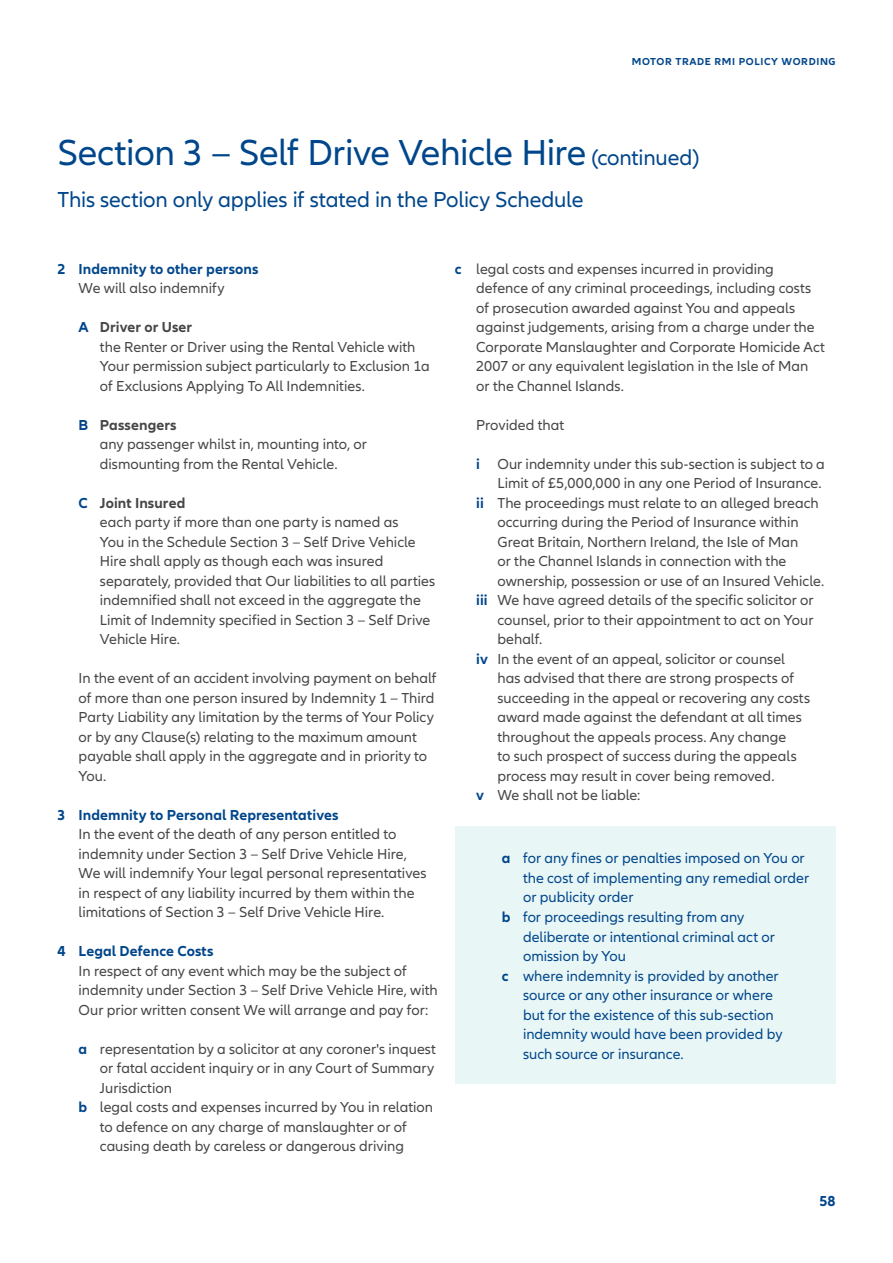
<style>
.page{position:relative;width:893px;height:1263px;background:#fff}
.page>*{position:absolute;margin:0;border:0;box-sizing:border-box;transform-origin:0 0}
.t1{font:37.5px "Allianz Neo";letter-spacing:-.01em;color:#00468b}
.t2{font:22.5px "Allianz Neo";letter-spacing:-.01em;color:#00468b}
.t3{font:15px/19.5px "Allianz Neo";color:#464547}
.t4{font:15px "Allianz Neo";color:#00468b}
.t5{font:700 15px "Allianz Neo";letter-spacing:.005em;color:#00468b}
.t6{font:700 10.5px "Allianz Neo";letter-spacing:.06em;color:#00468b}
.s1{font-size:22.5px}
.s2{font-weight:700;color:#00468b}
.s3{font-weight:700}
</style>
<div class="page">
<div style="left:455px;top:826px;width:381px;height:258px;background:#e9f6f6"></div>
<p class="t6" style="left:632px;top:56px;width:205px">MOTOR TRADE RMI POLICY WORDING</p>
<h1 class="t1" style="left:57px;top:132px;width:644px">Section 3 – Self Drive Vehicle Hire <span class="s1">(continued)</span></h1>
<h2 class="t2" style="left:57px;top:187px;width:527px">This section only applies if stated in the Policy Schedule</h2>
<p class="t5" style="left:57px;top:260px;width:203px">2 Indemnity to other persons</p>
<p class="t3" style="left:79px;top:279px;width:147px">We will also indemnify</p>
<p class="t3" style="left:100px;top:318px;width:331px;text-indent:-21px"><span class="s2">A</span> <span class="s3">Driver or User<br></span>the Renter or Driver using the Rental Vehicle with Your permission subject particularly to Exclusion 1a of Exclusions Applying To All Indemnities.</p>
<p class="t3" style="left:100px;top:415px;width:269px;text-indent:-21px"><span class="s2">B</span> <span class="s3">Passengers<br></span>any passenger whilst in, mounting into, or dismounting from the Rental Vehicle.</p>
<p class="t3" style="left:100px;top:493px;width:337px;text-indent:-21px"><span class="s2">C</span> <span class="s3">Joint Insured<br></span>each party if more than one party is named as<br>You in the Schedule Section 3 – Self Drive Vehicle Hire shall apply as though each was insured separately, provided that Our liabilities to all parties indemnified shall not exceed in the aggregate the Limit of Indemnity specified in Section 3 – Self Drive Vehicle Hire.</p>
<p class="t3" style="left:79px;top:669px;width:359px">In the event of an accident involving payment on behalf of more than one person insured by Indemnity 1 – Third Party Liability any limitation by the terms of Your Policy or by any Clause(s) relating to the maximum amount payable shall apply in the aggregate and in priority to You.</p>
<p class="t5" style="left:57px;top:806px;width:283px">3 Indemnity to Personal Representatives</p>
<p class="t3" style="left:79px;top:825px;width:349px">In the event of the death of any person entitled to indemnity under Section 3 – Self Drive Vehicle Hire, We will indemnify Your legal personal representatives in respect of any liability incurred by them within the limitations of Section 3 – Self Drive Vehicle Hire.</p>
<p class="t5" style="left:57px;top:942px;width:158px">4 Legal Defence Costs</p>
<p class="t3" style="left:79px;top:961px;width:361px">In respect of any event which may be the subject of indemnity under Section 3 – Self Drive Vehicle Hire, with<br>Our prior written consent We will arrange and pay for:</p>
<p class="t3" style="left:79px;top:1039px;width:359px"><span class="s2">a</span> representation by a solicitor at any coroner's inquest</p>
<p class="t3" style="left:100px;top:1059px;width:336px">or fatal accident inquiry or in any Court of Summary</p>
<p class="t3" style="left:100px;top:1078px;width:74px">Jurisdiction</p>
<p class="t3" style="left:79px;top:1098px;width:356px"><span class="s2">b</span> legal costs and expenses incurred by You in relation</p>
<p class="t3" style="left:100px;top:1117px;width:309px">to defence on any charge of manslaughter or of</p>
<p class="t3" style="left:100px;top:1137px;width:306px">causing death by careless or dangerous driving</p>
<p class="t3" style="left:476px;top:259px;width:350px;text-indent:-21px"><span class="s2">c</span> legal costs and expenses incurred in providing defence of any criminal proceedings, including costs of prosecution awarded against You and appeals against judgements, arising from a charge under the Corporate Manslaughter and Corporate Homicide Act 2007 or any equivalent legislation in the Isle of Man or the Channel Islands.</p>
<p class="t3" style="left:476px;top:415px;width:90px">Provided that</p>
<p class="t3" style="left:476px;top:454px;width:350px"><span class="s2">i</span> Our indemnity under this sub-section is subject to a</p>
<p class="t3" style="left:497px;top:474px;width:326px">Limit of £5,000,000 in any one Period of Insurance.</p>
<p class="t3" style="left:476px;top:493px;width:344px"><span class="s2">ii</span> The proceedings must relate to an alleged breach</p>
<p class="t3" style="left:497px;top:513px;width:303px">occurring during the Period of Insurance within</p>
<p class="t3" style="left:497px;top:532px;width:302px">Great Britain, Northern Ireland, the Isle of Man</p>
<p class="t3" style="left:497px;top:552px;width:290px">or the Channel Islands in connection with the</p>
<p class="t3" style="left:497px;top:571px;width:328px">ownership, possession or use of an Insured Vehicle.</p>
<p class="t3" style="left:476px;top:591px;width:339px"><span class="s2">iii</span> We have agreed details of the specific solicitor or</p>
<p class="t3" style="left:497px;top:610px;width:318px">counsel, prior to their appointment to act on Your</p>
<p class="t3" style="left:497px;top:630px;width:46px">behalf.</p>
<p class="t3" style="left:476px;top:649px;width:310px"><span class="s2">iv</span> In the event of an appeal, solicitor or counsel</p>
<p class="t3" style="left:497px;top:669px;width:298px">has advised that there are strong prospects of</p>
<p class="t3" style="left:497px;top:688px;width:314px">succeeding in the appeal or recovering any costs</p>
<p class="t3" style="left:497px;top:708px;width:306px">award made against the defendant at all times</p>
<p class="t3" style="left:497px;top:727px;width:290px">throughout the appeals process. Any change</p>
<p class="t3" style="left:497px;top:747px;width:301px">to such prospect of success during the appeals</p>
<p class="t3" style="left:497px;top:766px;width:279px">process may result in cover being removed.</p>
<p class="t3" style="left:476px;top:786px;width:166px"><span class="s2">v</span> We shall not be liable:</p>
<p class="t4" style="left:502px;top:850px;width:305px"><span class="s3">a</span> for any fines or penalties imposed on You or</p>
<p class="t4" style="left:523px;top:869px;width:288px">the cost of implementing any remedial order</p>
<p class="t4" style="left:523px;top:889px;width:112px">or publicity order</p>
<p class="t4" style="left:502px;top:908px;width:244px"><span class="s3">b</span> for proceedings resulting from any</p>
<p class="t4" style="left:523px;top:928px;width:253px">deliberate or intentional criminal act or</p>
<p class="t4" style="left:523px;top:947px;width:105px">omission by You</p>
<p class="t4" style="left:502px;top:967px;width:279px"><span class="s3">c</span> where indemnity is provided by another</p>
<p class="t4" style="left:523px;top:986px;width:252px">source or any other insurance or where</p>
<p class="t4" style="left:523px;top:1006px;width:252px">but for the existence of this sub-section</p>
<p class="t4" style="left:523px;top:1025px;width:261px">indemnity would have been provided by</p>
<p class="t4" style="left:523px;top:1045px;width:162px">such source or insurance.</p>
<p class="t5" style="left:819px;top:1192px;width:18px">58</p>
</div>
